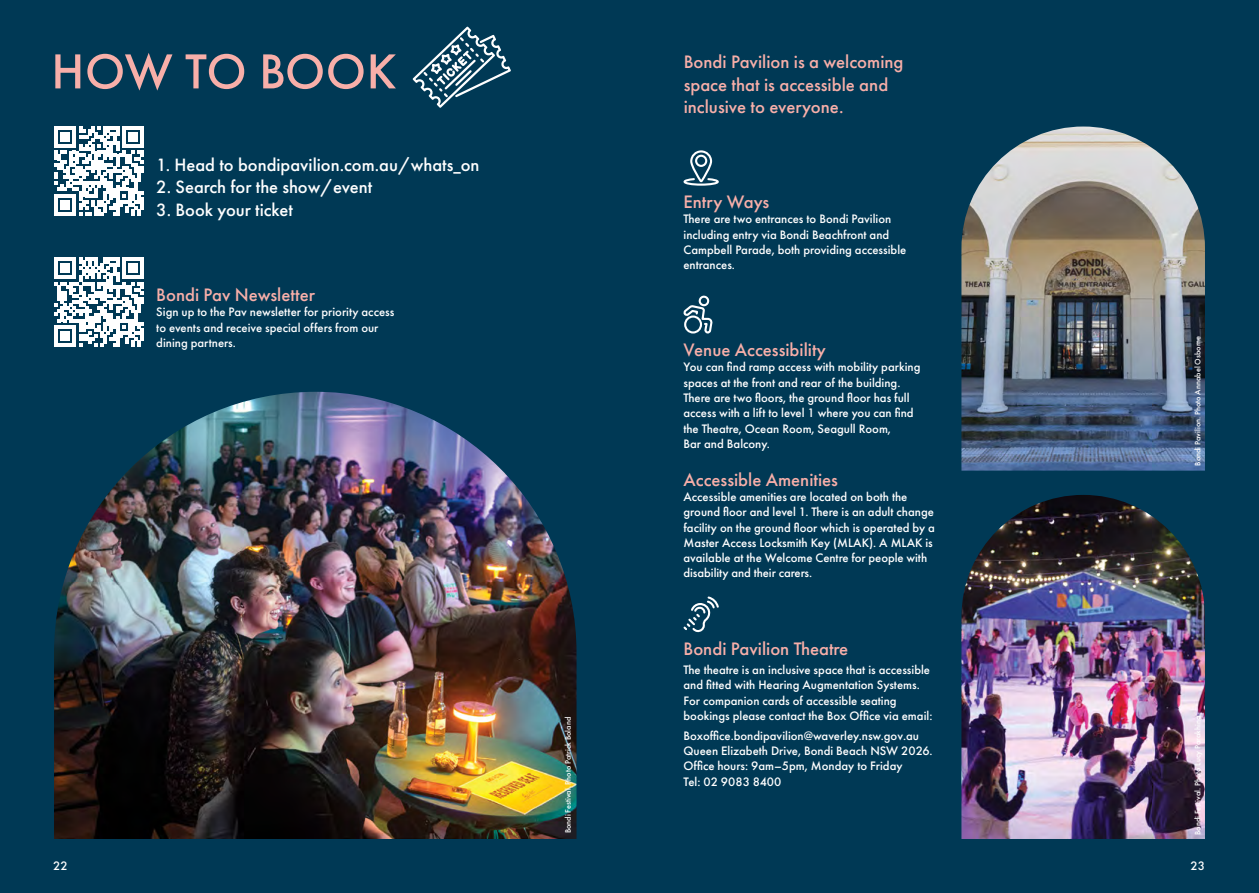
<style>
.page{position:relative;width:1259px;height:893px;background:#fff}
.page>*{position:absolute;margin:0;border:0;box-sizing:border-box;transform-origin:0 0}
.t1{font:500 51px "Futura PT";color:#f8afa9}
.t2{font:500 18.75px/22.5px "Futura PT";color:#f8afa9}
.t3{font:500 18.6px "Futura PT";color:#fff}
.t4{font:500 12.75px/15.3px "Futura PT";color:#fff}
.t5{font:500 8.25px "Futura PT";color:#fff}
</style>
<div class="page">
<div style="left:628px;top:0;width:631px;height:893px;background:#003955"></div>
<div style="left:0;top:0;width:629px;height:893px;background:#003955"></div>
<img style="left:961px;top:495px;width:244px;height:344px">
<img style="left:961px;top:127px;width:244px;height:344px">
<svg style="left:683px;top:150px;width:36px;height:36px"></svg>
<svg style="left:683px;top:295px;width:30px;height:39px"></svg>
<svg style="left:683px;top:596px;width:36px;height:37px"></svg>
<svg style="left:54px;top:257px;width:90px;height:90px"></svg>
<svg style="left:54px;top:126px;width:90px;height:90px"></svg>
<img style="left:54px;top:392px;width:522px;height:447px">
<svg style="left:413px;top:27px;width:98px;height:81px"></svg>
<h1 class="t1" style="left:51px;top:41px;width:347px">HOW TO BOOK</h1>
<h2 class="t2" style="left:683px;top:51px;width:221px">Bondi Pavilion is a welcoming space that is accessible and inclusive to everyone.</h2>
<h3 class="t3" style="left:156px;top:154px;width:325px">1. Head to bondipavilion.com.au/whats_on</h3>
<h3 class="t3" style="left:156px;top:176px;width:217px">2. Search for the show/event</h3>
<h3 class="t3" style="left:156px;top:198px;width:138px">3. Book your ticket</h3>
<h2 class="t2" style="left:683px;top:191px;width:87px">Entry Ways</h2>
<p class="t4" style="left:683px;top:212px;width:224px">There are two entrances to Bondi Pavilion including entry via Bondi Beachfront and Campbell Parade, both providing accessible entrances.</p>
<h2 class="t2" style="left:156px;top:284px;width:160px">Bondi Pav Newsletter</h2>
<p class="t4" style="left:156px;top:304px;width:240px">Sign up to the Pav newsletter for priority access to events and receive special offers from our dining partners.</p>
<h2 class="t2" style="left:683px;top:339px;width:144px">Venue Accessibility</h2>
<p class="t4" style="left:683px;top:359px;width:238px">You can find ramp access with mobility parking spaces at the front and rear of the building.<br>There are two floors, the ground floor has full access with a lift to level 1 where you can find the Theatre, Ocean Room, Seagull Room,<br>Bar and Balcony.</p>
<h2 class="t2" style="left:683px;top:468px;width:156px">Accessible Amenities</h2>
<p class="t4" style="left:683px;top:489px;width:253px">Accessible amenities are located on both the ground floor and level 1. There is an adult change facility on the ground floor which is operated by a Master Access Locksmith Key (MLAK). A MLAK is available at the Welcome Centre for people with disability and their carers.</p>
<p class="t5" style="left:1192px;top:466px;width:131px;rotate:-90deg">Bondi Pavilion. Photo Annabel Osborne</p>
<h2 class="t2" style="left:683px;top:637px;width:166px">Bondi Pavilion Theatre</h2>
<p class="t4" style="left:683px;top:662px;width:250px">The theatre is an inclusive space that is accessible and fitted with Hearing Augmentation Systems.<br>For companion cards of accessible seating bookings please contact the Box Office via email:</p>
<p class="t4" style="left:683px;top:728px;width:251px">Boxoffice.bondipavilion@waverley.nsw.gov.au Queen Elizabeth Drive, Bondi Beach NSW 2026.<br>Office hours: 9am–5pm, Monday to Friday<br>Tel: 02 9083 8400</p>
<p class="t5" style="left:563px;top:833px;width:118px;rotate:-90deg">Bondi Festival. Photo Patrick Boland</p>
<p class="t5" style="left:1192px;top:835px;width:120px;rotate:-90deg">Bondi Festival. Photo Lucy Parakhina</p>
<p class="t4" style="left:53px;top:858px;width:16px">22</p>
<p class="t4" style="left:1190px;top:858px;width:16px">23</p>
</div>
